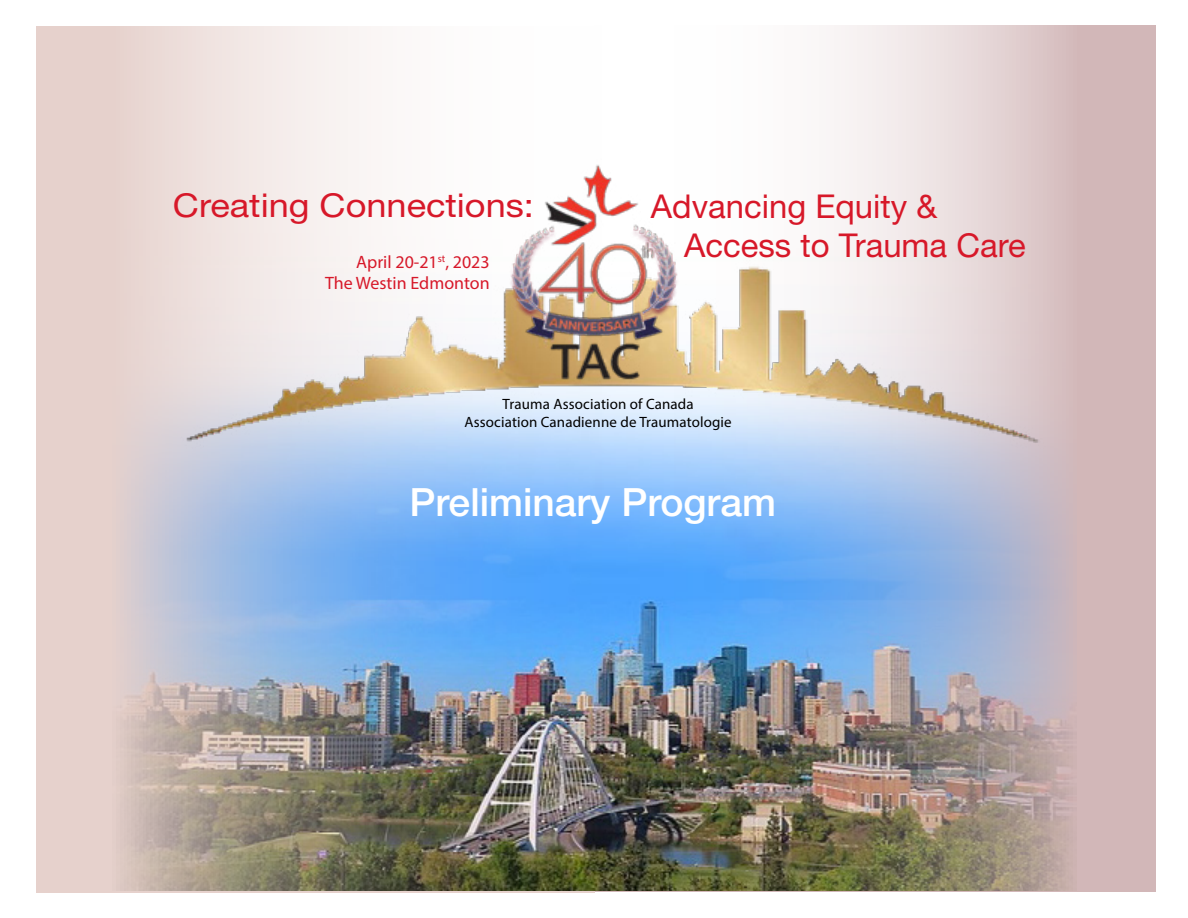
<style>
.page{position:relative;width:1188px;height:918px;background:#fff}
.page>*{position:absolute;margin:0;border:0;box-sizing:border-box;transform-origin:0 0}
.t1{font:500 39px "Helvetica Neue";color:#fff}
.t2{font:32.85px/39.5px "Helvetica Neue";color:#d71829}
.t3{font:32.85px "Helvetica Neue";color:#d71829;scale:1.1 1}
.t4{font:18px/21.5px "Myriad Pro";color:#d71829;text-align:right}
.t5{font:15px/18px "Myriad Pro";letter-spacing:.01em;color:#000;text-align:center}
</style>
<div class="page">
<div style="left:594px;top:26px;width:562px;height:866px;background:#d2b7b8"></div>
<div style="left:36px;top:26px;width:559px;height:867px;background:#e6d1cc"></div>
<img style="left:120px;top:25px;width:956px;height:866px">
<img style="left:155px;top:261px;width:912px;height:188px">
<img style="left:449px;top:153px;width:287px;height:267px">
<h2 class="t3" style="left:173px;top:186px;width:330px">Creating Connections:</h2>
<h2 class="t2" style="left:684px;top:186px;width:343px;text-indent:-33px">Advancing Equity &amp;<br>Access to Trauma Care</h2>
<p class="t4" style="left:325px;top:251px;width:166px">April 20-21<sup>st</sup>, 2023<br>The Westin Edmonton</p>
<p class="t5" style="left:465px;top:395px;width:269px">Trauma Association of Canada<br>Association Canadienne de Traumatologie</p>
<h1 class="t1" style="left:410px;top:479px;width:368px">Preliminary Program</h1>
</div>
